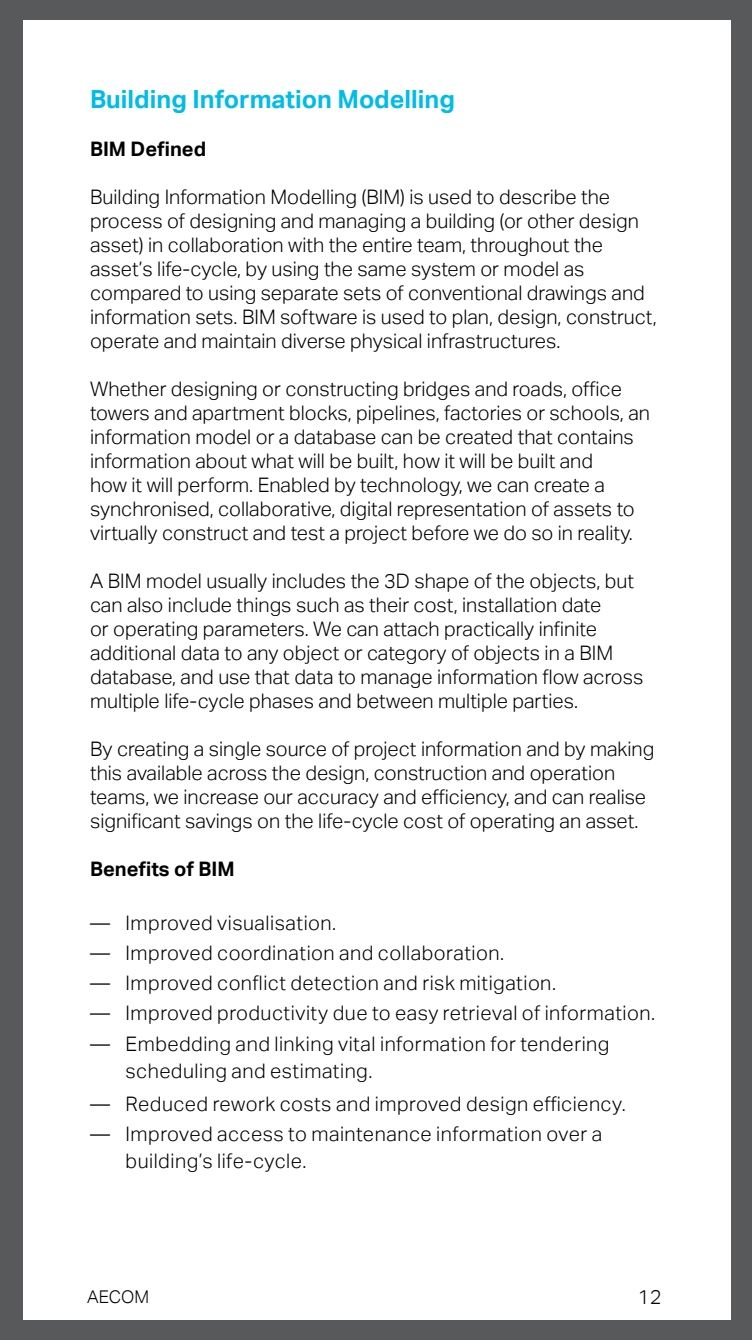
<style>
.page{position:relative;width:752px;height:1340px;background:#fff}
.page>*{position:absolute;margin:0;border:0;box-sizing:border-box;transform-origin:0 0}
.t1{font:700 25px "AECOM Sans";color:#00bce7}
.t2{font:300 20px/24px "AECOM Sans";color:#000}
.t3{font:300 20px/27.5px "AECOM Sans";letter-spacing:.025em;color:#000}
.t4{font:300 20px "AECOM Sans";letter-spacing:.02em;color:#000}
.t5{font:700 20px "AECOM Sans";color:#000}
.t6{font:300 17.5px "AECOM Sans";letter-spacing:-.005em;color:#000}
</style>
<div class="page">
<div style="left:0;top:0;width:751px;height:1339px;background:#58595b"></div>
<div style="left:24px;top:20px;width:706px;height:1299px;background:#fff"></div>
<p class="t1" style="left:90px;top:85px;width:366px">Building Information Modelling</p>
<p class="t5" style="left:90px;top:137px;width:117px">BIM Defined</p>
<p class="t2" style="left:90px;top:185px;width:568px">Building Information Modelling (BIM) is used to describe the process of designing and managing a building (or other design asset) in collaboration with the entire team, throughout the asset’s life-cycle, by using the same system or model as compared to using separate sets of conventional drawings and information sets. BIM software is used to plan, design, construct, operate and maintain diverse physical infrastructures.</p>
<p class="t2" style="left:90px;top:377px;width:561px">Whether designing or constructing bridges and roads, office towers and apartment blocks, pipelines, factories or schools, an information model or a database can be created that contains information about what will be built, how it will be built and<br>how it will perform. Enabled by technology, we can create a synchronised, collaborative, digital representation of assets to virtually construct and test a project before we do so in reality.</p>
<p class="t2" style="left:90px;top:569px;width:554px">A BIM model usually includes the 3D shape of the objects, but can also include things such as their cost, installation date<br>or operating parameters. We can attach practically infinite additional data to any object or category of objects in a BIM database, and use that data to manage information flow across multiple life-cycle phases and between multiple parties.</p>
<p class="t2" style="left:90px;top:737px;width:565px">By creating a single source of project information and by making this available across the design, construction and operation teams, we increase our accuracy and efficiency, and can realise significant savings on the life-cycle cost of operating an asset.</p>
<p class="t5" style="left:90px;top:857px;width:146px">Benefits of BIM</p>
<p class="t3" style="left:90px;top:909px;width:247px">— Improved visualisation.</p>
<p class="t4" style="left:90px;top:941px;width:415px">— Improved coordination and collaboration.</p>
<p class="t4" style="left:90px;top:971px;width:467px">— Improved conflict detection and risk mitigation.</p>
<p class="t3" style="left:90px;top:999px;width:566px">— Improved productivity due to easy retrieval of information.</p>
<p class="t3" style="left:125px;top:1029px;width:485px;text-indent:-35px">— Embedding and linking vital information for tendering scheduling and estimating.</p>
<p class="t4" style="left:90px;top:1091px;width:536px">— Reduced rework costs and improved design efficiency.</p>
<p class="t3" style="left:125px;top:1119px;width:478px;text-indent:-35px">— Improved access to maintenance information over a building’s life-cycle.</p>
<p class="t6" style="left:87px;top:1286px;width:63px">AECOM</p>
<p class="t2" style="left:637px;top:1284px;width:25px">12</p>
</div>
